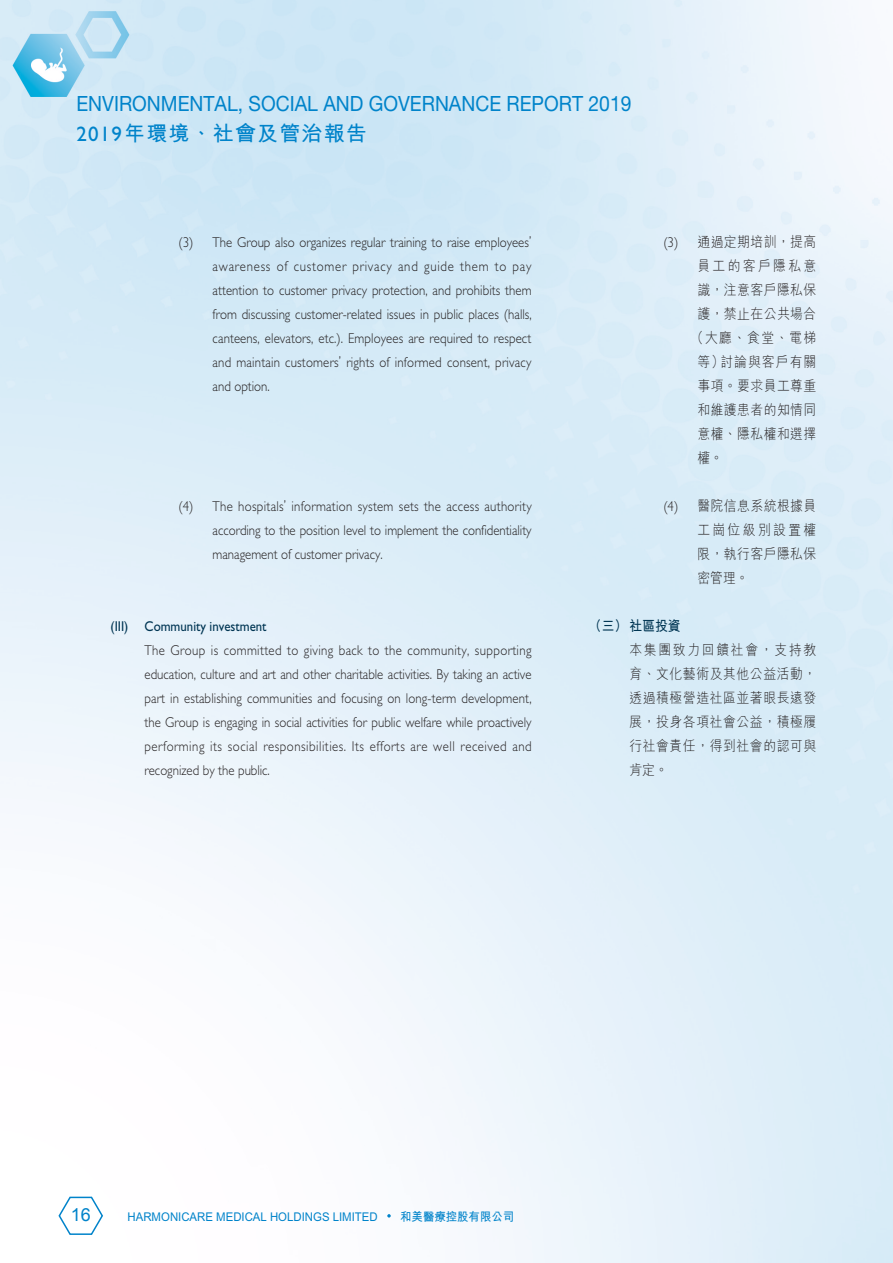
<style>
.page{position:relative;width:893px;height:1263px;background:#fff}
.page>*{position:absolute;margin:0;border:0;box-sizing:border-box;transform-origin:0 0}
.t1{font:21px "Helvetica Neue LT Std";color:#0083ca;scale:.92 1}
.t2{font:700 21px "M Hei HK";letter-spacing:.055em;color:#0083ca}
.t3{font:18px "Arial";color:#0083ca}
.t4{font:300 14.25px/24px "Gill Sans Std";color:#231f20;text-align:justify;scale:.9 1}
.t5{font:300 14.25px/24px "M Hei HK";letter-spacing:.045em;color:#231f20;text-align:justify;scale:.9 1}
.t6{font:14.25px "Gill Sans Std";color:#003553;scale:.9 1}
.t7{font:300 14.25px "M Hei HK";letter-spacing:.08em;color:#231f20;scale:.9 1}
.t8{font:300 14.25px "M Hei HK";letter-spacing:.185em;color:#231f20;scale:.9 1}
.t9{font:700 14.25px "M Hei HK";color:#003553;scale:.9 1}
.t10{font:700 12px "M Hei HK";color:#0083ca;scale:.95 1}
.s1{font-family:"Gill Sans Std";font-weight:400}
.s2{font-family:"Gill Sans Std"}
</style>
<div class="page">
<img style="left:0;top:0;width:893px;height:1263px">
<svg style="left:387px;top:1214px;width:4px;height:3px"></svg>
<svg style="left:58px;top:1195px;width:46px;height:41px"></svg>
<h1 class="t1" style="left:76px;top:91px;width:605px">ENVIRONMENTAL, SOCIAL AND GOVERNANCE REPORT 2019</h1>
<h1 class="t2" style="left:76px;top:118px;width:292px"><span class="s1">2019</span>年環境、社會及管治報告</h1>
<p class="t4" style="left:213px;top:230px;width:356px;text-indent:-34px">(3) The Group also organizes regular training to raise employees’ awareness of customer privacy and guide them to pay attention to customer privacy protection, and prohibits them from discussing customer-related issues in public places (halls, canteens, elevators, etc.). Employees are required to respect and maintain customers’ rights of informed consent, privacy and option.</p>
<p class="t4" style="left:213px;top:494px;width:356px;text-indent:-34px">(4) The hospitals’ information system sets the access authority according to the position level to implement the confidentiality management of customer privacy.</p>
<p class="t6" style="left:111px;top:618px;width:175px">(III) Community investment</p>
<p class="t4" style="left:145px;top:638px;width:432px">The Group is committed to giving back to the community, supporting education, culture and art and other charitable activities. By taking an active part in establishing communities and focusing on long-term development, the Group is engaging in social activities for public welfare while proactively performing its social responsibilities. Its efforts are well received and recognized by the public.</p>
<p class="t5" style="left:663px;top:229px;width:172px"><span class="s2">(3)</span> 通過定期培訓，提高</p>
<p class="t8" style="left:697px;top:258px;width:134px">員工的客戶隱私意</p>
<p class="t5" style="left:697px;top:277px;width:134px">識，注意客戶隱私保</p>
<p class="t5" style="left:697px;top:301px;width:134px">護，禁止在公共場合</p>
<p class="t5" style="left:691px;top:325px;width:141px">（大廳、食堂、電梯</p>
<p class="t7" style="left:697px;top:354px;width:134px">等）討論與客戶有關</p>
<p class="t5" style="left:697px;top:373px;width:134px">事項。要求員工尊重</p>
<p class="t5" style="left:697px;top:397px;width:134px">和維護患者的知情同</p>
<p class="t5" style="left:697px;top:421px;width:134px">意權、隱私權和選擇</p>
<p class="t5" style="left:697px;top:445px;width:30px">權。</p>
<p class="t5" style="left:697px;top:493px;width:134px;text-indent:-34px"><span class="s2">(4)</span> 醫院信息系統根據員工崗位級別設置權限，執行客戶隱私保密管理。</p>
<p class="t9" style="left:589px;top:615px;width:103px">（三）社區投資</p>
<p class="t5" style="left:629px;top:637px;width:209px">本集團致力回饋社會，支持教育、文化藝術及其他公益活動，透過積極營造社區並著眼長遠發展，投身各項社會公益，積極履行社會責任，得到社會的認可與肯定。</p>
<p class="t3" style="left:71px;top:1203px;width:22px">16</p>
<p class="t10" style="left:128px;top:1207px;width:265px">HARMONICARE MEDICAL HOLDINGS LIMITED</p>
<p class="t10" style="left:400px;top:1207px;width:121px">和美醫療控股有限公司</p>
</div>
